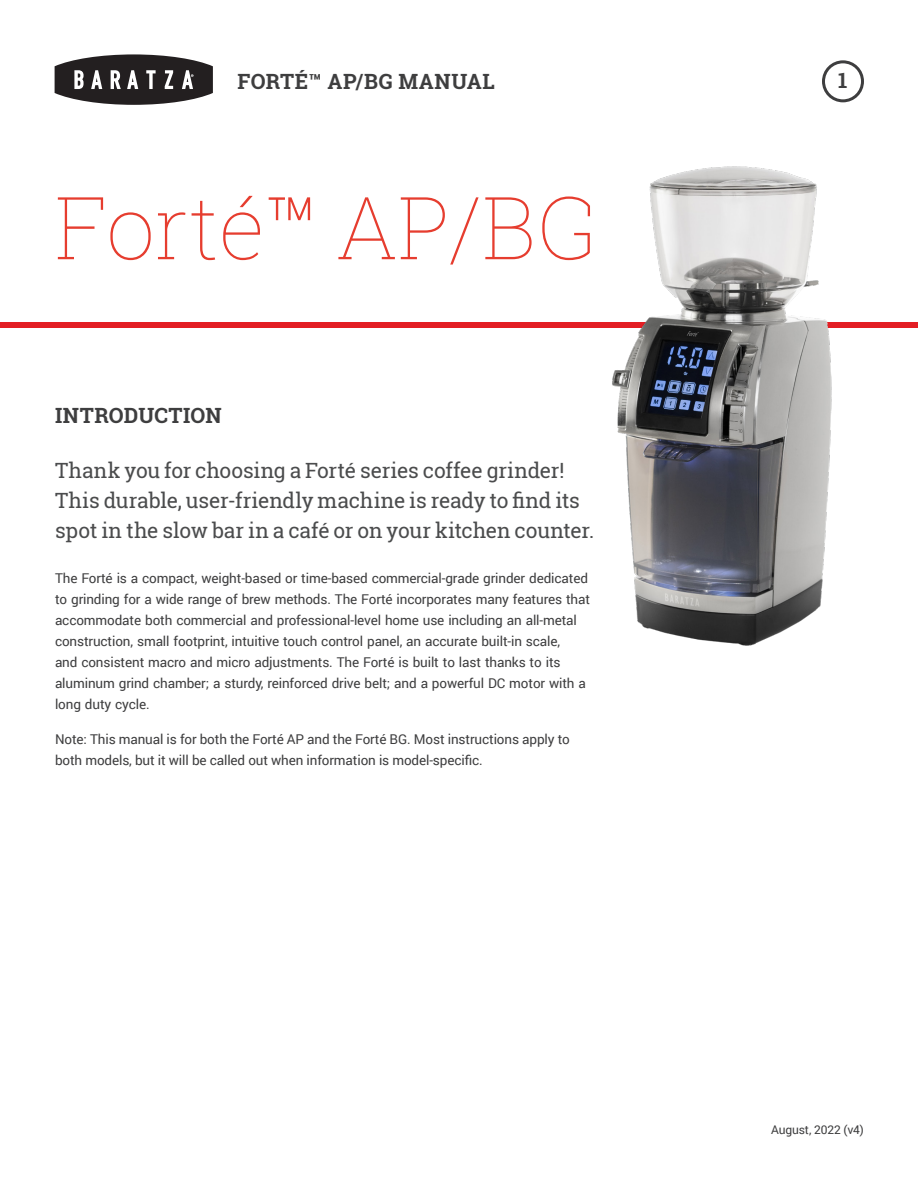
<style>
.page{position:relative;width:918px;height:1188px;background:#fff}
.page>*{position:absolute;margin:0;border:0;box-sizing:border-box;transform-origin:0 0}
.t1{font:100 87px "Roboto Slab";letter-spacing:-.01em;color:#e63d2f}
.intro{font:21px/30px "Roboto Slab";letter-spacing:-.01em;color:#4b4c4d}
.t2{font:700 21px "Roboto Slab";letter-spacing:.02em;color:#3e3e3f}
.t3{font:13.5px/21px "Roboto";letter-spacing:-.01em;color:#3e3e3f}
.t4{font:12px "Roboto";letter-spacing:-.01em;color:#3e3e3f}
</style>
<div class="page">
<svg style="left:55px;top:54px;width:158px;height:51px"></svg>
<div style="left:822px;top:60px;width:42px;height:42px;border:3px solid #3e3e3f;border-radius:50%"></div>
<div style="left:0;top:322px;width:918px;height:5px;background:#e31e24"></div>
<img style="left:597px;top:166px;width:267px;height:480px">
<h2 class="t2" style="left:238px;top:67px;width:259px">FORTÉ™ AP/BG MANUAL</h2>
<h1 class="t1" style="left:55px;top:168px;width:545px">Forté™ AP/BG</h1>
<p class="t2" style="left:55px;top:401px;width:168px">INTRODUCTION</p>
<p class="intro" style="left:55px;top:455px;width:541px">Thank you for choosing a Forté series coffee grinder!<br>This durable, user-friendly machine is ready to find its spot in the slow bar in a café or on your kitchen counter.</p>
<p class="t3" style="left:55px;top:568px;width:537px">The Forté is a compact, weight-based or time-based commercial-grade grinder dedicated to grinding for a wide range of brew methods. The Forté incorporates many features that accommodate both commercial and professional-level home use including an all-metal construction, small footprint, intuitive touch control panel, an accurate built-in scale,<br>and consistent macro and micro adjustments. The Forté is built to last thanks to its aluminum grind chamber; a sturdy, reinforced drive belt; and a powerful DC motor with a long duty cycle.</p>
<p class="t3" style="left:55px;top:728px;width:516px">Note: This manual is for both the Forté AP and the Forté BG. Most instructions apply to both models, but it will be called out when information is model-specific.</p>
<h2 class="t2" style="left:838px;top:66px;width:11px">1</h2>
<p class="t4" style="left:771px;top:1121px;width:94px">August, 2022 (v4)</p>
</div>
